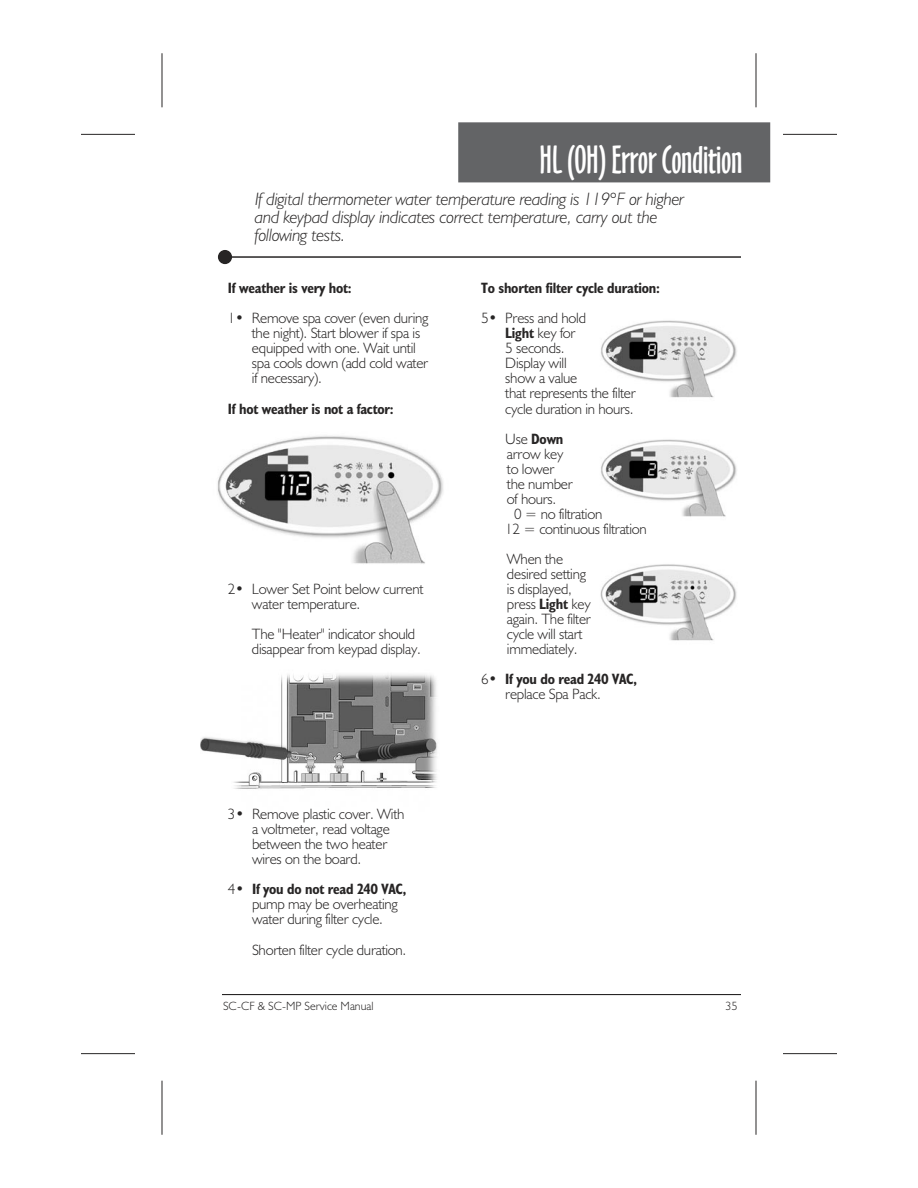
<style>
.page{position:relative;width:918px;height:1188px;background:#fff}
.page>*{position:absolute;margin:0;border:0;box-sizing:border-box;transform-origin:0 0}
.t1{font:36px "Oz Handicraft BT";letter-spacing:-.015em;color:#fff}
.t2{font:italic 300 18px/18px "Humanist 521 BT";letter-spacing:-.015em;color:#272525}
.t3{font:300 15px/15px "Humanist 521 BT";letter-spacing:-.015em;color:#272525}
.t4{font:700 condensed 15px/30px "Humanist 521 BT";letter-spacing:-.015em;color:#272525}
.t5{font:300 12px "Humanist 521 BT";color:#272525}
.s1{font-weight:700;font-stretch:condensed}
.s2{font-weight:300;font-stretch:normal}
</style>
<div class="page">
<hr style="left:162px;top:53px;width:1px;height:54px;background:#272525">
<hr style="left:81px;top:134px;width:54px;height:1px;background:#272525">
<hr style="left:81px;top:1053px;width:54px;height:1px;background:#272525">
<hr style="left:162px;top:1081px;width:1px;height:54px;background:#272525">
<hr style="left:756px;top:53px;width:1px;height:54px;background:#272525">
<hr style="left:783px;top:134px;width:54px;height:1px;background:#272525">
<hr style="left:783px;top:1053px;width:54px;height:1px;background:#272525">
<hr style="left:756px;top:1081px;width:1px;height:54px;background:#272525">
<img style="left:600px;top:564px;width:137px;height:77px">
<img style="left:601px;top:439px;width:136px;height:78px">
<img style="left:601px;top:320px;width:136px;height:78px">
<img style="left:217px;top:435px;width:226px;height:129px">
<img style="left:200px;top:674px;width:237px;height:115px">
<div style="left:459px;top:123px;width:310px;height:59px;background:#636466"></div>
<div style="left:458px;top:122px;width:312px;height:60px;border:2px solid #636466"></div>
<div style="left:218px;top:250px;width:14px;height:14px;background:#272525;border-radius:50%"></div>
<hr style="left:222px;top:257px;width:519px;height:1px;background:#272525">
<hr style="left:222px;top:994px;width:519px;height:1px;background:#272525">
<p class="t1" style="left:540px;top:139px;width:204px">HL (OH) Error Condition</p>
<p class="t2" style="left:255px;top:190px;width:431px">If digital thermometer water temperature reading is 119 F or higher and keypad display indicates correct temperature, carry out the following tests.</p>
<p class="t3" style="left:228px;top:273px;width:202px;line-height:30px"><span class="s1">If weather is very hot:<br></span>1• Remove spa cover (even during</p>
<p class="t3" style="left:252px;top:326px;width:178px">the night). Start blower if spa is equipped with one. Wait until spa cools down (add cold water if necessary).</p>
<p class="t4" style="left:228px;top:393px;width:167px">If hot weather is not a factor:</p>
<p class="t3" style="left:252px;top:581px;width:173px;text-indent:-24px">2• Lower Set Point below current water temperature.</p>
<p class="t3" style="left:252px;top:626px;width:171px">The "Heater" indicator should disappear from keypad display.</p>
<p class="t3" style="left:252px;top:806px;width:154px;text-indent:-24px">3• Remove plastic cover. With a voltmeter, read voltage between the two heater wires on the board.</p>
<p class="t3" style="left:252px;top:882px;width:156px;text-indent:-24px">4• <span class="s1">If you do not read 240 VAC, </span>pump may be overheating water during filter cycle.</p>
<p class="t3" style="left:252px;top:942px;width:156px">Shorten filter cycle duration.</p>
<p class="t4" style="left:481px;top:273px;width:180px">To shorten filter cycle duration:<br><span class="s2">5• Press and hold</span></p>
<p class="t3" style="left:505px;top:326px;width:132px"><span class="s1">Light</span> key for<br>5 seconds.<br>Display will<br>show a value<br>that represents the filter cycle duration in hours.</p>
<p class="t4" style="left:505px;top:423px;width:60px"><span class="s2">Use</span> Down</p>
<p class="t3" style="left:507px;top:446px;width:58px">arrow key</p>
<p class="t3" style="left:507px;top:461px;width:49px">to lower</p>
<p class="t3" style="left:507px;top:476px;width:67px">the number</p>
<p class="t3" style="left:507px;top:491px;width:51px">of hours.</p>
<p class="t3" style="left:514px;top:506px;width:90px">0 = no filtration</p>
<p class="t3" style="left:505px;top:521px;width:143px">12 = continuous filtration</p>
<p class="t3" style="left:507px;top:551px;width:86px">When the desired setting is displayed, press <span class="s1">Light</span> key again. The filter cycle will start immediately.</p>
<p class="t4" style="left:505px;top:671px;width:133px;line-height:15px;text-indent:-24px"><span class="s2">6•</span> If you do read 240 VAC, <span class="s2">replace Spa Pack.</span></p>
<p class="t5" style="left:223px;top:998px;width:152px">SC-CF &amp; SC-MP Service Manual</p>
<p class="t5" style="left:726px;top:998px;width:14px">35</p>
</div>
